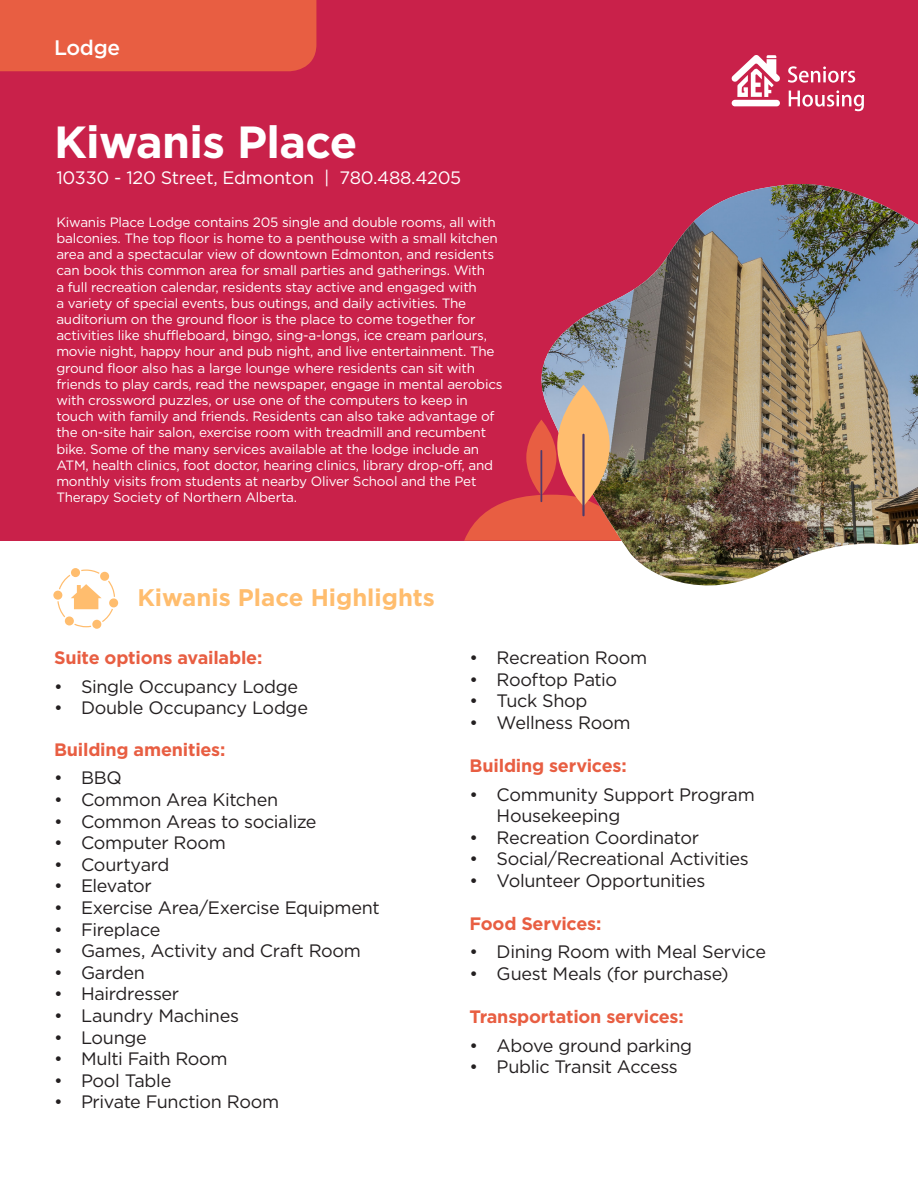
<style>
.page{position:relative;width:918px;height:1188px;background:#fff}
.page>*{position:absolute;margin:0;border:0;box-sizing:border-box;transform-origin:0 0}
.Property_Name{font:700 45px "Gotham HTF";letter-spacing:-.015em;color:#fff}
.Subhead_Property_Hig{font:700 24px "Gotham HTF";color:#ffbd6e}
.t1{font:500 21px "Gotham HTF";letter-spacing:-.015em;color:#fff}
.t2{font:18px/21.6px "Gotham HTF";letter-spacing:-.02em;color:#231f20}
.H3_highlights_subtit{font:700 18px "Gotham HTF";letter-spacing:-.01em;color:#e85e42}
.Location{font:18px "Gotham HTF";letter-spacing:-.015em;color:#fff}
.Property_description{font:13.5px/16.2px "Gotham HTF";letter-spacing:-.015em;color:#fff}
</style>
<div class="page">
<div style="left:0;top:0;width:918px;height:541px;background:#c9214a"></div>
<svg style="left:464px;top:496px;width:65px;height:45px"></svg>
<img style="left:540px;top:184px;width:378px;height:401px">
<svg style="left:526px;top:420px;width:30px;height:76px;background:#e05344"></svg>
<hr style="left:541px;top:450px;width:1px;height:52px;background:#4f3b6b">
<svg style="left:557px;top:385px;width:53px;height:121px;background:#f0b272"></svg>
<hr style="left:582px;top:434px;width:3px;height:82px;background:#4f3b6b">
<svg style="left:53px;top:568px;width:65px;height:61px"></svg>
<svg style="left:731px;top:55px;width:133px;height:57px"></svg>
<div style="left:0;top:0;width:316px;height:71px;background:#e85e42"></div>
<p class="t1" style="left:54px;top:36px;width:68px">Lodge</p>
<p class="Property_Name" style="left:54px;top:116px;width:305px">Kiwanis Place</p>
<p class="Location" style="left:56px;top:168px;width:406px">10330 - 120 Street, Edmonton | 780.488.4205</p>
<p class="Property_description" style="left:56px;top:214px;width:448px">Kiwanis Place Lodge contains 205 single and double rooms, all with balconies. The top floor is home to a penthouse with a small kitchen area and a spectacular view of downtown Edmonton, and residents can book this common area for small parties and gatherings. With<br>a full recreation calendar, residents stay active and engaged with<br>a variety of special events, bus outings, and daily activities. The auditorium on the ground floor is the place to come together for activities like shuffleboard, bingo, sing-a-longs, ice cream parlours, movie night, happy hour and pub night, and live entertainment. The ground floor also has a large lounge where residents can sit with friends to play cards, read the newspaper, engage in mental aerobics with crossword puzzles, or use one of the computers to keep in touch with family and friends. Residents can also take advantage of the on-site hair salon, exercise room with treadmill and recumbent bike. Some of the many services available at the lodge include an ATM, health clinics, foot doctor, hearing clinics, library drop-off, and monthly visits from students at nearby Oliver School and the Pet Therapy Society of Northern Alberta.</p>
<p class="Subhead_Property_Hig" style="left:137px;top:584px;width:299px">Kiwanis Place Highlights</p>
<p class="H3_highlights_subtit" style="left:54px;top:647px;width:210px">Suite options available:</p>
<p class="t2" style="left:54px;top:675px;width:246px">• Single Occupancy Lodge</p>
<p class="t2" style="left:54px;top:697px;width:256px">• Double Occupancy Lodge</p>
<p class="H3_highlights_subtit" style="left:54px;top:739px;width:173px">Building amenities:</p>
<p class="t2" style="left:54px;top:767px;width:69px">• BBQ</p>
<p class="t2" style="left:54px;top:788px;width:226px">• Common Area Kitchen</p>
<p class="t2" style="left:54px;top:810px;width:264px">• Common Areas to socialize</p>
<p class="t2" style="left:54px;top:832px;width:174px">• Computer Room</p>
<p class="t2" style="left:54px;top:853px;width:117px">• Courtyard</p>
<p class="t2" style="left:54px;top:875px;width:99px">• Elevator</p>
<p class="t2" style="left:54px;top:896px;width:327px">• Exercise Area/Exercise Equipment</p>
<p class="t2" style="left:54px;top:918px;width:108px">• Fireplace</p>
<p class="t2" style="left:54px;top:940px;width:309px">• Games, Activity and Craft Room</p>
<p class="t2" style="left:54px;top:961px;width:93px">• Garden</p>
<p class="t2" style="left:54px;top:983px;width:127px">• Hairdresser</p>
<p class="t2" style="left:54px;top:1004px;width:187px">• Laundry Machines</p>
<p class="t2" style="left:54px;top:1026px;width:94px">• Lounge</p>
<p class="t2" style="left:54px;top:1048px;width:175px">• Multi Faith Room</p>
<p class="t2" style="left:54px;top:1069px;width:119px">• Pool Table</p>
<p class="t2" style="left:54px;top:1091px;width:227px">• Private Function Room</p>
<p class="t2" style="left:470px;top:647px;width:179px">• Recreation Room</p>
<p class="t2" style="left:470px;top:668px;width:149px">• Rooftop Patio</p>
<p class="t2" style="left:470px;top:690px;width:119px">• Tuck Shop</p>
<p class="t2" style="left:470px;top:712px;width:162px">• Wellness Room</p>
<p class="H3_highlights_subtit" style="left:470px;top:755px;width:159px">Building services:</p>
<p class="t2" style="left:497px;top:783px;width:260px;text-indent:-27px">• Community Support Program<br>Housekeeping</p>
<p class="t2" style="left:470px;top:826px;width:231px">• Recreation Coordinator</p>
<p class="t2" style="left:470px;top:848px;width:281px">• Social/Recreational Activities</p>
<p class="t2" style="left:470px;top:869px;width:237px">• Volunteer Opportunities</p>
<p class="H3_highlights_subtit" style="left:470px;top:913px;width:133px">Food Services:</p>
<p class="t2" style="left:470px;top:941px;width:298px">• Dining Room with Meal Service</p>
<p class="t2" style="left:470px;top:963px;width:260px">• Guest Meals (for purchase)</p>
<p class="H3_highlights_subtit" style="left:470px;top:1006px;width:216px">Transportation services:</p>
<p class="t2" style="left:470px;top:1034px;width:224px">• Above ground parking</p>
<p class="t2" style="left:470px;top:1056px;width:210px">• Public Transit Access</p>
</div>
